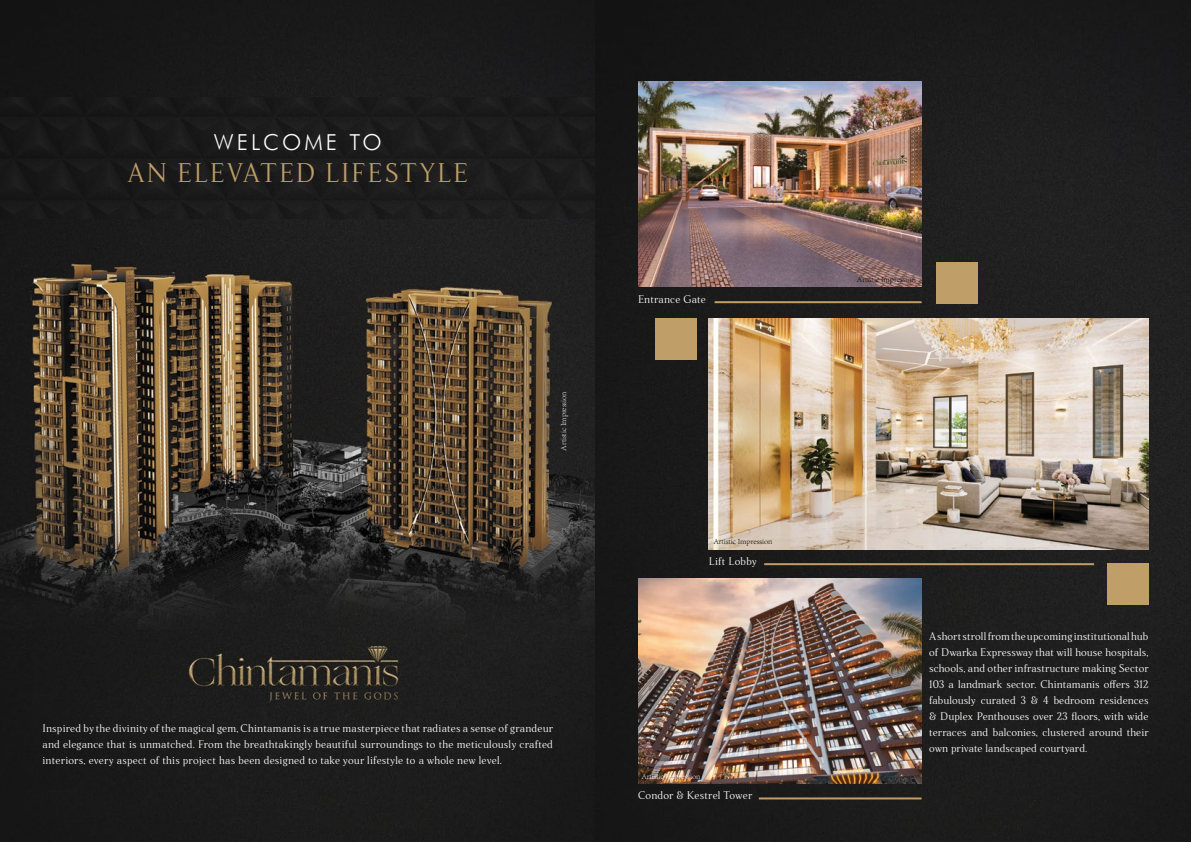
<style>
.page{position:relative;width:1191px;height:842px;background:#fff}
.page>*{position:absolute;margin:0;border:0;box-sizing:border-box;transform-origin:0 0}
.t1{font:29px "Fnord Twenty Three";letter-spacing:.06em;color:#bf9e68}
.t2{font:300 22px "Futura BT";letter-spacing:.14em;color:#fff}
.t3{font:12px/16px "Fnord Twenty Three";letter-spacing:.01em;color:#fff;text-align:justify}
.t4{font:300 8px "Adobe Song Std";color:#fff}
.t5{font:300 8px "Adobe Song Std";color:#000}
</style>
<div class="page">
<img style="left:0;top:0;width:1191px;height:842px">
<div style="left:0;top:98px;width:595px;height:120px;background:#1b1b1b"></div>
<div style="left:1106px;top:563px;width:42px;height:41px;background:#bf9e68"></div>
<div style="left:935px;top:262px;width:42px;height:41px;background:#bf9e68"></div>
<div style="left:655px;top:318px;width:41px;height:42px;background:#bf9e68"></div>
<img style="left:709px;top:318px;width:439px;height:232px">
<img style="left:638px;top:82px;width:283px;height:205px">
<img style="left:638px;top:578px;width:283px;height:205px">
<hr style="left:714px;top:301px;width:207px;height:2px;background:#bf9e68">
<hr style="left:759px;top:797px;width:162px;height:2px;background:#bf9e68">
<hr style="left:764px;top:563px;width:330px;height:2px;background:#bf9e68">
<h2 class="t2" style="left:214px;top:129px;width:169px">WELCOME TO</h2>
<h1 class="t1" style="left:127px;top:159px;width:342px">AN ELEVATED LIFESTYLE</h1>
<p class="t4" style="left:559px;top:450px;width:61px;rotate:-90deg">Artistic Impression</p>
<p class="t3" style="left:43px;top:721px;width:512px">Inspired by the divinity of the magical gem, Chintamanis is a true masterpiece that radiates a sense of grandeur and elegance that is unmatched. From the breathtakingly beautiful surroundings to the meticulously crafted interiors, every aspect of this project has been designed to take your lifestyle to a whole new level.</p>
<p class="t3" style="left:638px;top:292px;width:69px">Entrance Gate</p>
<p class="t5" style="left:713px;top:537px;width:61px">Artistic Impression</p>
<p class="t3" style="left:709px;top:554px;width:49px">Lift Lobby</p>
<p class="t4" style="left:641px;top:772px;width:61px">Artistic Impression</p>
<p class="t3" style="left:638px;top:788px;width:116px">Condor &amp; Kestrel Tower</p>
<p class="t5" style="left:857px;top:274px;width:61px">Artistic Impression</p>
<p class="t3" style="left:929px;top:629px;width:221px">A short stroll from the upcoming institutional hub of Dwarka Expressway that will house hospitals, schools, and other infrastructure making Sector 103 a landmark sector. Chintamanis offers 312 fabulously curated 3 &amp; 4 bedroom residences &amp; Duplex Penthouses over 23 floors, with wide terraces and balconies, clustered around their own private landscaped courtyard.</p>
</div>
